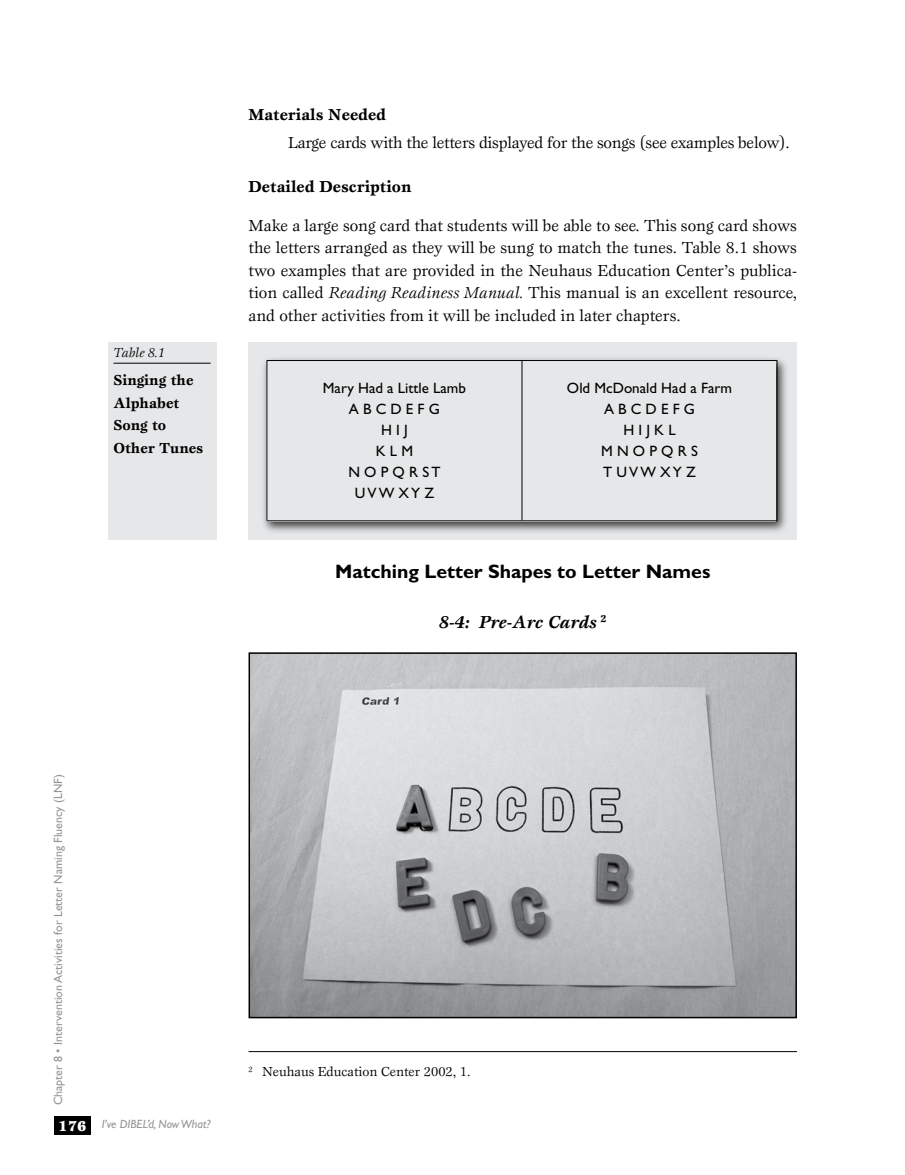
<style>
.page{position:relative;width:905px;height:1175px;background:#fff}
.page>*{position:absolute;margin:0;border:0;box-sizing:border-box;transform-origin:0 0}
.t1{font:700 19.5px "Gill Sans Std";color:#000}
.t2{font:italic 700 18px "Esprit Std";letter-spacing:-.01em;color:#000}
.t3{font:16.5px/22.5px "Esprit Std";letter-spacing:-.015em;color:#000;text-align:justify}
.t4{font:700 16.5px "Esprit Std";color:#000}
.t5{font:15px/21px "Gill Sans Std";color:#000;text-align:center}
.t6{font:700 15px/22.5px "Esprit Std";color:#000}
.t7{font:13.5px "Esprit Std";color:#000}
.t8{font:italic 13.5px "Esprit Std";color:#000}
.t9{font:12px "Gill Sans Std";color:#939598}
.t10{font:italic 12px "Gill Sans Std";color:#939598}
.s1{font-style:italic}
.s2{font-family:"Esprit Std";font-weight:900;font-style:normal;font-size:15px;color:#fff}
</style>
<div class="page">
<div style="left:54px;top:1116px;width:37px;height:18px;background:#000"></div>
<div style="left:248px;top:342px;width:548px;height:197px;background:#e6e7e8"></div>
<div style="left:259px;top:356px;width:531px;height:179px;background:#000;opacity:.75"></div>
<div style="left:266px;top:360px;width:510px;height:161px;background:#e6e7e8"></div>
<hr style="left:266px;top:360px;width:256px;height:1px;background:#000">
<hr style="left:266px;top:361px;width:1px;height:159px;background:#000">
<hr style="left:522px;top:360px;width:255px;height:1px;background:#000">
<hr style="left:521px;top:361px;width:1px;height:159px;background:#000">
<hr style="left:776px;top:361px;width:1px;height:159px;background:#000">
<hr style="left:266px;top:520px;width:256px;height:1px;background:#000">
<hr style="left:522px;top:520px;width:255px;height:1px;background:#000">
<div style="left:108px;top:342px;width:108px;height:197px;background:#e6e7e8"></div>
<hr style="left:113px;top:363px;width:98px;height:1px;background:#000">
<hr style="left:248px;top:1051px;width:548px;height:1px;background:#000">
<img style="left:251px;top:655px;width:542px;height:360px">
<div style="left:248px;top:652px;width:548px;height:366px;border:2px solid #000"></div>
<p class="t8" style="left:113px;top:345px;width:53px">Table 8.1</p>
<p class="t6" style="left:113px;top:369px;width:91px">Singing the<br>Alphabet<br>Song to<br>Other Tunes</p>
<p class="t4" style="left:248px;top:104px;width:139px">Materials Needed</p>
<p class="t3" style="left:288px;top:131px;width:503px">Large cards with the letters displayed for the songs (see examples below).</p>
<p class="t4" style="left:248px;top:176px;width:164px">Detailed Description</p>
<p class="t3" style="left:248px;top:214px;width:550px">Make a large song card that students will be able to see. This song card shows the letters arranged as they will be sung to match the tunes. Table 8.1 shows two examples that are provided in the Neuhaus Education Center’s publica&shy;tion called <span class="s1">Reading Readiness Manual.</span> This manual is an excellent resource, and other activities from it will be included in later chapters.</p>
<p class="t5" style="left:323px;top:378px;width:145px">Mary Had a Little Lamb<br>A B C D E F G<br>H I J<br>K L M<br>N O P Q R S T<br>U V W X Y Z</p>
<p class="t5" style="left:567px;top:378px;width:166px">Old McDonald Had a Farm<br>A B C D E F G<br>H I J K L<br>M N O P Q R S<br>T U V W X Y Z</p>
<p class="t1" style="left:335px;top:560px;width:377px">Matching Letter Shapes to Letter Names</p>
<p class="t2" style="left:439px;top:611px;width:169px">8-4: Pre-Arc Cards <sup>2</sup></p>
<p class="t9" style="left:51px;top:1105px;width:332px;rotate:-90deg">Chapter 8 • Intervention Activities for Letter Naming Fluency (LNF)</p>
<p class="t10" style="left:58px;top:1117px;width:154px"><span class="s2">176</span> I’ve DIBEL’d, Now What?</p>
<p class="t7" style="left:248px;top:1063px;width:223px"><sup>2</sup> Neuhaus Education Center 2002, 1.</p>
</div>
